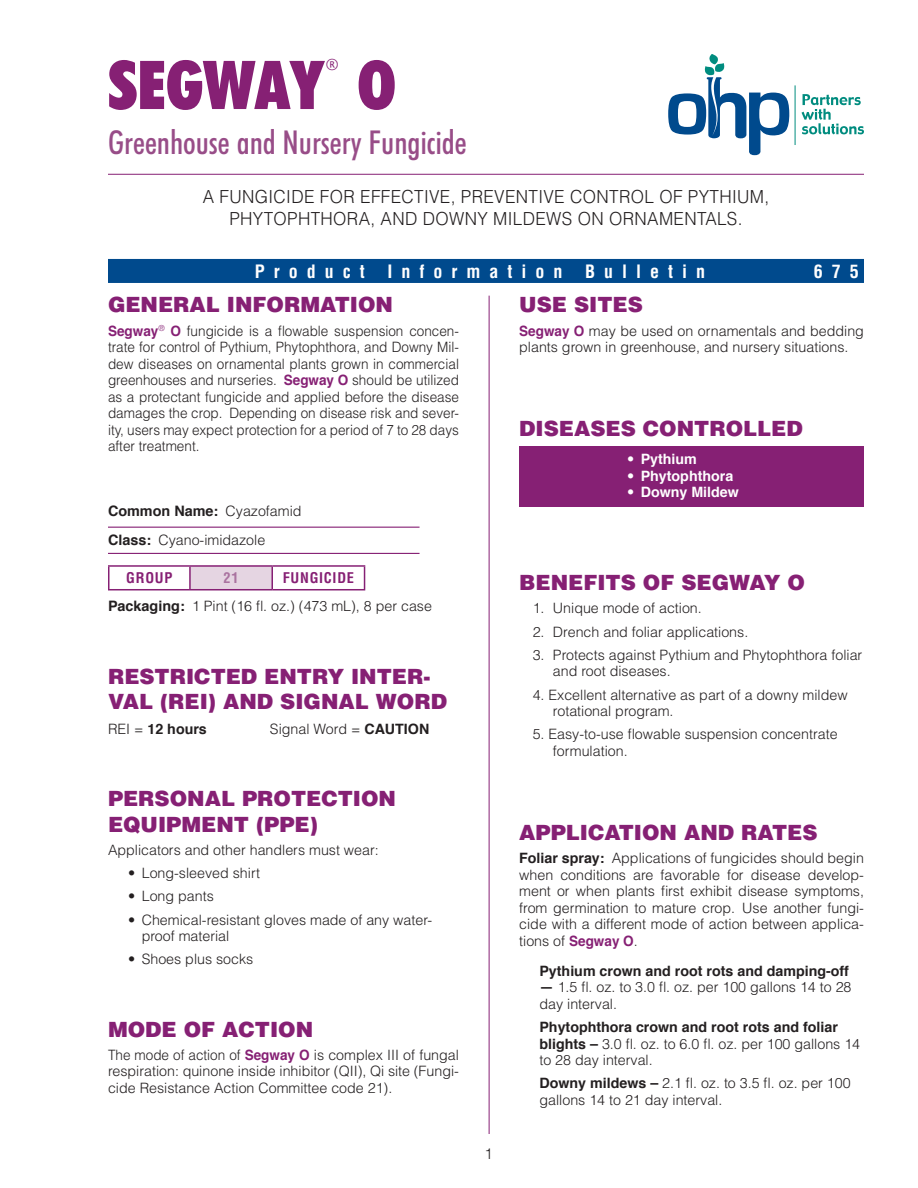
<style>
.page{position:relative;width:918px;height:1188px;background:#fff}
.page>*{position:absolute;margin:0;border:0;box-sizing:border-box;transform-origin:0 0}
.t1{font:700 expanded 67.5px "Futuri Condensed SW";color:#862074}
.t2{font:33px "Futuri Condensed SW";color:#984d88}
.RightColHead{font:900 21px/25.2px "Helvetica";color:#862074}
.LeftColHead{font:900 21px "Helvetica";color:#862074}
.t3{font:300 18px "Helvetica";letter-spacing:.02em;color:#231f20;scale:.95 1}
.t4{font:700 condensed 18px "Helvetica";letter-spacing:.5em;color:#fff}
.t5{font:15px "Lucida Grande";color:#862074}
.t6{font:300 15px "Helvetica";color:#231f20}
.t7{font:700 14.4px "Helvetica";color:#231f20}
.t8{font:700 condensed 14.4px "Helvetica";letter-spacing:.05em;color:#862074}
.t9{font:700 condensed 14.4px "Helvetica";color:#aa73a0}
.t10{font:300 14.25px/16.5px "Helvetica";color:#231f20}
.t11{font:300 14.25px/16.5px "Helvetica";color:#231f20;text-align:justify;scale:.95 1}
.t12{font:700 14.25px "Helvetica";color:#231f20}
.t13{font:700 14.25px "Helvetica";color:#fff}
.s1{font-weight:700;color:#862074}
.s2{font-weight:300;font-size:14.25px}
.s3{font-weight:700;font-size:14.4px}
.s4{font-weight:300}
.s5{font-weight:700}
</style>
<div class="page">
<hr style="left:108px;top:174px;width:756px;height:1px;background:#862074">
<hr style="left:108px;top:527px;width:312px;height:1px;background:#862074">
<hr style="left:108px;top:553px;width:312px;height:1px;background:#862074">
<div style="left:190px;top:566px;width:82px;height:24px;background:#e5d5e2"></div>
<hr style="left:108px;top:565px;width:82px;height:2px;background:#862074">
<hr style="left:108px;top:567px;width:2px;height:22px;background:#862074">
<hr style="left:190px;top:565px;width:82px;height:2px;background:#862074">
<hr style="left:189px;top:567px;width:2px;height:22px;background:#862074">
<hr style="left:272px;top:565px;width:93px;height:2px;background:#862074">
<hr style="left:271px;top:567px;width:2px;height:22px;background:#862074">
<svg style="left:364px;top:567px;width:1px;height:22px"></svg>
<hr style="left:108px;top:589px;width:82px;height:1px;background:#862074">
<hr style="left:190px;top:589px;width:82px;height:1px;background:#862074">
<hr style="left:272px;top:589px;width:93px;height:1px;background:#862074">
<div style="left:519px;top:446px;width:345px;height:60px;background:#862074"></div>
<hr style="left:489px;top:296px;width:1px;height:838px;background:#862074">
<svg style="left:802px;top:94px;width:62px;height:40px"></svg>
<hr style="left:795px;top:85px;width:1px;height:60px;background:#008c7f">
<svg style="left:668px;top:54px;width:121px;height:101px"></svg>
<div style="left:108px;top:259px;width:756px;height:24px;background:#004a8d"></div>
<p class="t1" style="left:108px;top:39px;width:218px">SEGWAY</p>
<p class="t5" style="left:326px;top:56px;width:14px">®</p>
<p class="t1" style="left:357px;top:39px;width:40px">O</p>
<p class="t2" style="left:108px;top:122px;width:360px">Greenhouse and Nursery Fungicide</p>
<p class="t3" style="left:203px;top:186px;width:598px">A FUNGICIDE FOR EFFECTIVE, PREVENTIVE CONTROL OF PYTHIUM,</p>
<p class="t3" style="left:230px;top:207px;width:541px">PHYTOPHTHORA, AND DOWNY MILDEWS ON ORNAMENTALS.</p>
<p class="t4" style="left:255px;top:260px;width:111px">Product</p>
<p class="t4" style="left:387px;top:260px;width:177px">Information</p>
<p class="t4" style="left:585px;top:260px;width:122px">Bulletin</p>
<p class="t4" style="left:814px;top:260px;width:46px">675</p>
<p class="RightColHead" style="left:108px;top:292px;width:287px">GENERAL INFORMATION</p>
<p class="t11" style="left:108px;top:322px;width:371px"><span class="s1">Segway</span><sup>®</sup> <span class="s1">O</span> fungicide is a flowable suspension concen&shy;trate for control of Pythium, Phytophthora, and Downy Mil&shy;dew diseases on ornamental plants grown in commercial greenhouses and nurseries. <span class="s1">Segway O</span> should be utilized as a protectant fungicide and applied before the disease damages the crop. Depending on disease risk and sever&shy;ity, users may expect protection for a period of 7 to 28 days after treatment.</p>
<p class="t7" style="left:108px;top:502px;width:195px">Common Name: <span class="s2">Cyazofamid</span></p>
<p class="t10" style="left:108px;top:532px;width:159px"><span class="s3">Class:</span> Cyano-imidazole</p>
<p class="t8" style="left:126px;top:569px;width:48px">GROUP</p>
<p class="t9" style="left:224px;top:569px;width:17px">21</p>
<p class="t8" style="left:283px;top:569px;width:73px">FUNGICIDE</p>
<p class="t10" style="left:108px;top:598px;width:325px"><span class="s3">Packaging:</span> 1 Pint (16 fl. oz.) (473 mL), 8 per case</p>
<p class="RightColHead" style="left:108px;top:663px;width:341px">RESTRICTED ENTRY INTER-<br>VAL (REI) AND SIGNAL WORD</p>
<p class="t12" style="left:108px;top:720px;width:100px"><span class="s4">REI =</span> 12 hours</p>
<p class="t10" style="left:270px;top:720px;width:161px">Signal Word = <span class="s5">CAUTION</span></p>
<p class="RightColHead" style="left:108px;top:786px;width:290px">PERSONAL PROTECTION<br>EQUIPMENT (PPE)</p>
<p class="t10" style="left:108px;top:841px;width:272px">Applicators and other handlers must wear:</p>
<p class="t10" style="left:128px;top:865px;width:133px">• Long-sleeved shirt</p>
<p class="t10" style="left:128px;top:888px;width:87px">• Long pants</p>
<p class="t10" style="left:142px;top:911px;width:292px;text-indent:-14px">• Chemical-resistant gloves made of any water&shy;proof material</p>
<p class="t10" style="left:128px;top:951px;width:127px">• Shoes plus socks</p>
<p class="RightColHead" style="left:108px;top:1016px;width:207px">MODE OF ACTION</p>
<p class="t11" style="left:108px;top:1047px;width:371px">The mode of action of <span class="s1">Segway O</span> is complex III of fungal respiration: quinone inside inhibitor (QII), Qi site (Fungi&shy;cide Resistance Action Committee code 21).</p>
<p class="t6" style="left:485px;top:1145px;width:10px">1</p>
<p class="RightColHead" style="left:519px;top:292px;width:125px">USE SITES</p>
<p class="t10" style="left:519px;top:322px;width:346px"><span class="s1">Segway O</span> may be used on ornamentals and bedding plants grown in greenhouse, and nursery situations.</p>
<p class="LeftColHead" style="left:519px;top:415px;width:285px">DISEASES CONTROLLED</p>
<p class="t13" style="left:627px;top:450px;width:71px"><span class="s4">•</span> Pythium</p>
<p class="t13" style="left:627px;top:467px;width:108px"><span class="s4">•</span> Phytophthora</p>
<p class="t13" style="left:627px;top:483px;width:113px"><span class="s4">•</span> Downy Mildew</p>
<p class="LeftColHead" style="left:519px;top:569px;width:287px">BENEFITS OF SEGWAY O</p>
<p class="t10" style="left:533px;top:600px;width:171px">1. Unique mode of action.</p>
<p class="t10" style="left:533px;top:623px;width:217px">2. Drench and foliar applications.</p>
<p class="t10" style="left:553px;top:647px;width:311px;text-indent:-20px">3. Protects against Pythium and Phytophthora foliar and root diseases.</p>
<p class="t10" style="left:553px;top:686px;width:296px;text-indent:-20px">4. Excellent alternative as part of a downy mildew rotational program.</p>
<p class="t10" style="left:553px;top:726px;width:286px;text-indent:-20px">5. Easy-to-use flowable suspension concentrate formulation.</p>
<p class="LeftColHead" style="left:519px;top:819px;width:300px">APPLICATION AND RATES</p>
<p class="t10" style="left:519px;top:850px;width:346px;text-align:justify"><span class="s5">Foliar spray:</span> Applications of fungicides should begin when conditions are favorable for disease develop&shy;ment or when plants first exhibit disease symptoms, from germination to mature crop. Use another fungi&shy;cide with a different mode of action between applica&shy;tions of <span class="s1">Segway O</span>.</p>
<p class="t12" style="left:539px;top:962px;width:311px">Pythium crown and root rots and damping-off</p>
<p class="t10" style="left:539px;top:979px;width:314px"><span class="s5">—</span> 1.5 fl. oz. to 3.0 fl. oz. per 100 gallons 14 to 28 day interval.</p>
<p class="t10" style="left:539px;top:1019px;width:322px"><span class="s5">Phytophthora crown and root rots and foliar blights –</span> 3.0 fl. oz. to 6.0 fl. oz. per 100 gallons 14 to 28 day interval.</p>
<p class="t10" style="left:539px;top:1075px;width:313px"><span class="s5">Downy mildews –</span> 2.1 fl. oz. to 3.5 fl. oz. per 100 gallons 14 to 21 day interval.</p>
</div>
